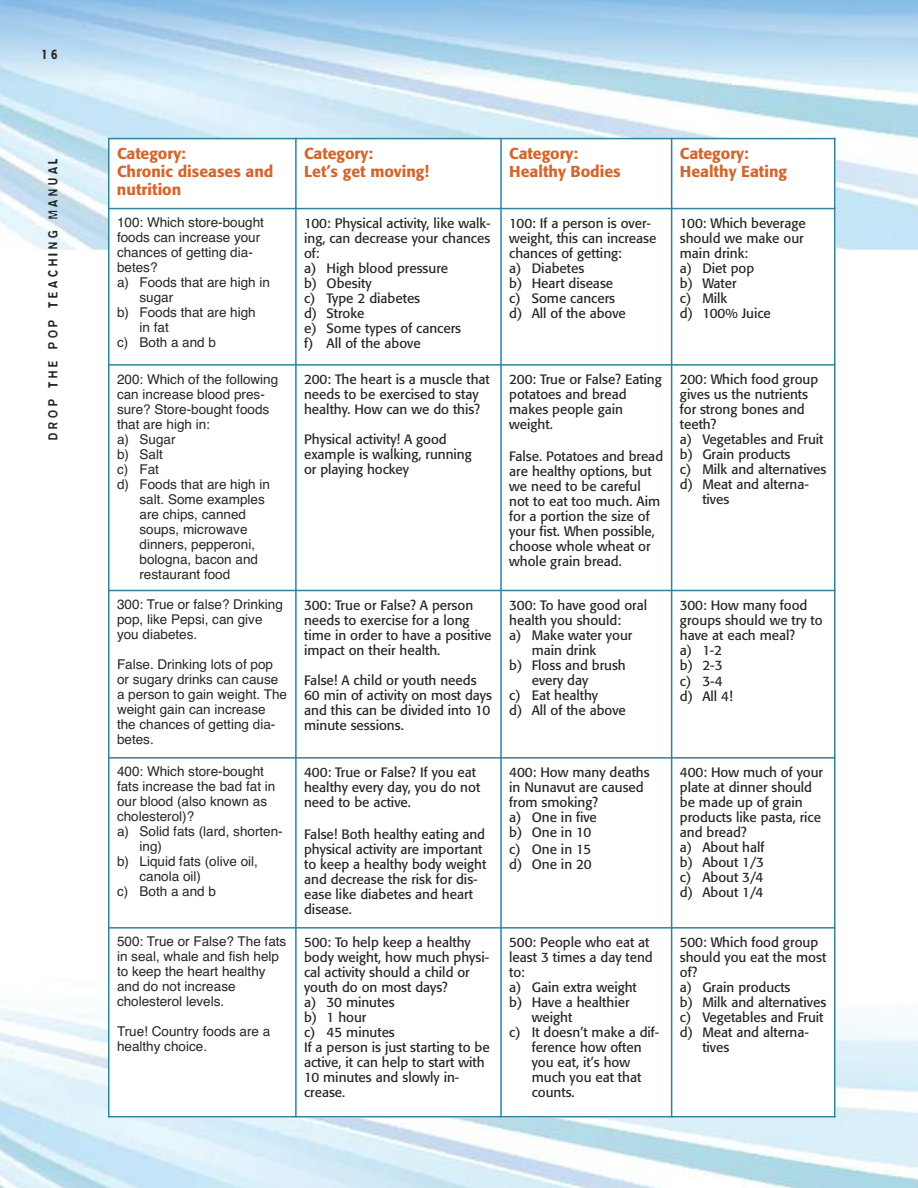
<style>
.page{position:relative;width:918px;height:1188px;background:#fff}
.page>*{position:absolute;margin:0;border:0;box-sizing:border-box;transform-origin:0 0}
.t1{font:500 15.75px/18px "Formata";color:#d3662d}
.t2{font:13.5px/15px "Formata";color:#272627}
.t3{font:13.5px/15px "Helvetica";color:#272627}
.t4{font:500 13.5px "Blur";letter-spacing:.35em;color:#272627;scale:.8 1}
.t5{font:500 13.5px "Formata";color:#272627;scale:.8 1}
</style>
<div class="page">
<hr style="left:108px;top:138px;width:2px;height:980px;background:#2f849c">
<hr style="left:295px;top:138px;width:2px;height:980px;background:#2f849c">
<hr style="left:500px;top:138px;width:2px;height:980px;background:#2f849c">
<hr style="left:671px;top:138px;width:1px;height:980px;background:#2f849c">
<hr style="left:834px;top:138px;width:2px;height:980px;background:#2f849c">
<hr style="left:108px;top:138px;width:728px;height:1px;background:#2f849c">
<hr style="left:108px;top:208px;width:728px;height:1px;background:#2f849c">
<hr style="left:108px;top:364px;width:728px;height:2px;background:#2f849c">
<hr style="left:108px;top:590px;width:728px;height:1px;background:#2f849c">
<hr style="left:108px;top:757px;width:728px;height:2px;background:#2f849c">
<hr style="left:108px;top:927px;width:728px;height:2px;background:#2f849c">
<hr style="left:108px;top:1116px;width:728px;height:2px;background:#2f849c">
<p class="t5" style="left:41px;top:48px;width:21px">1 6</p>
<p class="t4" style="left:48px;top:440px;width:353px;rotate:-90deg">DROP THE POP TEACHING MANUAL</p>
<p class="t1" style="left:117px;top:146px;width:158px">Category:<br>Chronic diseases and nutrition</p>
<p class="t1" style="left:304px;top:146px;width:126px">Category:<br>Let’s get moving!</p>
<p class="t1" style="left:509px;top:146px;width:113px">Category:<br>Healthy Bodies</p>
<p class="t1" style="left:680px;top:146px;width:109px">Category:<br>Healthy Eating</p>
<p class="t3" style="left:117px;top:215px;width:149px">100: Which store-bought</p>
<p class="t3" style="left:117px;top:230px;width:145px">foods can increase your</p>
<p class="t3" style="left:117px;top:245px;width:137px">chances of getting dia-</p>
<p class="t3" style="left:117px;top:260px;width:42px">betes?</p>
<p class="t3" style="left:117px;top:275px;width:155px">a) Foods that are high in</p>
<p class="t3" style="left:140px;top:290px;width:35px">sugar</p>
<p class="t3" style="left:117px;top:305px;width:140px">b) Foods that are high</p>
<p class="t3" style="left:140px;top:320px;width:31px">in fat</p>
<p class="t3" style="left:117px;top:335px;width:101px">c) Both a and b</p>
<p class="t2" style="left:304px;top:216px;width:188px">100: Physical activity, like walk&shy;ing, can decrease your chances of:<br>a) High blood pressure<br>b) Obesity<br>c) Type 2 diabetes<br>d) Stroke<br>e) Some types of cancers<br>f) All of the above</p>
<p class="t2" style="left:509px;top:216px;width:149px">100: If a person is over&shy;weight, this can increase chances of getting:<br>a) Diabetes<br>b) Heart disease<br>c) Some cancers<br>d) All of the above</p>
<p class="t2" style="left:680px;top:216px;width:127px">100: Which beverage should we make our main drink:<br>a) Diet pop<br>b) Water<br>c) Milk<br>d) 100% Juice</p>
<p class="t3" style="left:117px;top:371px;width:163px">200: Which of the following</p>
<p class="t3" style="left:117px;top:386px;width:149px">can increase blood pres-</p>
<p class="t3" style="left:117px;top:401px;width:154px">sure? Store-bought foods</p>
<p class="t3" style="left:117px;top:416px;width:95px">that are high in:</p>
<p class="t3" style="left:117px;top:431px;width:60px">a) Sugar</p>
<p class="t3" style="left:117px;top:446px;width:47px">b) Salt</p>
<p class="t3" style="left:117px;top:461px;width:44px">c) Fat</p>
<p class="t3" style="left:117px;top:476px;width:155px">d) Foods that are high in</p>
<p class="t3" style="left:140px;top:491px;width:127px">salt. Some examples</p>
<p class="t3" style="left:140px;top:506px;width:108px">are chips, canned</p>
<p class="t3" style="left:140px;top:521px;width:110px">soups, microwave</p>
<p class="t3" style="left:140px;top:536px;width:117px">dinners, pepperoni,</p>
<p class="t3" style="left:140px;top:551px;width:120px">bologna, bacon and</p>
<p class="t3" style="left:140px;top:566px;width:92px">restaurant food</p>
<p class="t3" style="left:117px;top:597px;width:167px">300: True or false? Drinking pop, like Pepsi, can give you diabetes.</p>
<p class="t3" style="left:117px;top:657px;width:172px">False. Drinking lots of pop or sugary drinks can cause a person to gain weight. The weight gain can increase the chances of getting dia&shy;betes.</p>
<p class="t3" style="left:117px;top:764px;width:149px">400: Which store-bought</p>
<p class="t3" style="left:117px;top:779px;width:160px">fats increase the bad fat in</p>
<p class="t3" style="left:117px;top:794px;width:152px">our blood (also known as</p>
<p class="t3" style="left:117px;top:809px;width:79px">cholesterol)?</p>
<p class="t3" style="left:117px;top:824px;width:167px">a) Solid fats (lard, shorten-</p>
<p class="t3" style="left:140px;top:839px;width:24px">ing)</p>
<p class="t3" style="left:117px;top:854px;width:143px">b) Liquid fats (olive oil,</p>
<p class="t3" style="left:140px;top:869px;width:63px">canola oil)</p>
<p class="t3" style="left:117px;top:884px;width:101px">c) Both a and b</p>
<p class="t3" style="left:117px;top:934px;width:171px">500: True or False? The fats in seal, whale and fish help to keep the heart healthy and do not increase cholesterol levels.</p>
<p class="t3" style="left:117px;top:1024px;width:155px">True! Country foods are a healthy choice.</p>
<p class="t2" style="left:304px;top:373px;width:187px">200: The heart is a muscle that needs to be exercised to stay healthy. How can we do this?</p>
<p class="t2" style="left:304px;top:433px;width:169px">Physical activity! A good example is walking, running or playing hockey</p>
<p class="t2" style="left:304px;top:598px;width:189px">300: True or False? A person needs to exercise for a long time in order to have a positive impact on their health.</p>
<p class="t2" style="left:304px;top:673px;width:189px">False! A child or youth needs<br>60 min of activity on most days and this can be divided into 10 minute sessions.</p>
<p class="t2" style="left:304px;top:766px;width:178px">400: True or False? If you eat healthy every day, you do not need to be active.</p>
<p class="t2" style="left:304px;top:828px;width:184px">False! Both healthy eating and physical activity are important to keep a healthy body weight and decrease the risk for dis&shy;ease like diabetes and heart disease.</p>
<p class="t2" style="left:509px;top:373px;width:154px">200: True or False? Eating potatoes and bread makes people gain weight.</p>
<p class="t2" style="left:509px;top:450px;width:155px">False. Potatoes and bread are healthy options, but we need to be careful not to eat too much. Aim for a portion the size of your fist. When possible, choose whole wheat or whole grain bread.</p>
<p class="t2" style="left:509px;top:598px;width:139px">300: To have good oral</p>
<p class="t2" style="left:509px;top:613px;width:113px">health you should:</p>
<p class="t2" style="left:509px;top:628px;width:125px">a) Make water your</p>
<p class="t2" style="left:532px;top:643px;width:66px">main drink</p>
<p class="t2" style="left:509px;top:658px;width:118px">b) Floss and brush</p>
<p class="t2" style="left:532px;top:673px;width:58px">every day</p>
<p class="t2" style="left:509px;top:688px;width:90px">c) Eat healthy</p>
<p class="t2" style="left:509px;top:703px;width:118px">d) All of the above</p>
<p class="t2" style="left:509px;top:766px;width:142px">400: How many deaths in Nunavut are caused from smoking?<br>a) One in five<br>b) One in 10</p>
<p class="t2" style="left:509px;top:843px;width:84px">c) One in 15 d) One in 20</p>
<p class="t2" style="left:304px;top:936px;width:187px">500: To help keep a healthy body weight, how much physi&shy;cal activity should a child or youth do on most days?<br>a) 30 minutes<br>b) 1 hour<br>c) 45 minutes<br>If a person is just starting to be active, it can help to start with<br>10 minutes and slowly in&shy;crease.</p>
<p class="t2" style="left:509px;top:936px;width:142px">500: People who eat at</p>
<p class="t2" style="left:509px;top:951px;width:145px">least 3 times a day tend</p>
<p class="t2" style="left:509px;top:966px;width:17px">to:</p>
<p class="t2" style="left:509px;top:981px;width:129px">a) Gain extra weight</p>
<p class="t2" style="left:509px;top:996px;width:122px">b) Have a healthier</p>
<p class="t2" style="left:532px;top:1011px;width:42px">weight</p>
<p class="t2" style="left:509px;top:1026px;width:152px">c) It doesn’t make a dif-</p>
<p class="t2" style="left:532px;top:1041px;width:111px">ference how often</p>
<p class="t2" style="left:532px;top:1056px;width:100px">you eat, it’s how</p>
<p class="t2" style="left:532px;top:1071px;width:111px">much you eat that</p>
<p class="t2" style="left:532px;top:1086px;width:44px">counts.</p>
<p class="t2" style="left:680px;top:373px;width:140px">200: Which food group</p>
<p class="t2" style="left:680px;top:388px;width:130px">gives us the nutrients</p>
<p class="t2" style="left:680px;top:403px;width:126px">for strong bones and</p>
<p class="t2" style="left:680px;top:418px;width:38px">teeth?</p>
<p class="t2" style="left:680px;top:433px;width:145px">a) Vegetables and Fruit</p>
<p class="t2" style="left:680px;top:448px;width:112px">b) Grain products</p>
<p class="t2" style="left:680px;top:463px;width:148px">c) Milk and alternatives</p>
<p class="t2" style="left:680px;top:478px;width:131px">d) Meat and alterna-</p>
<p class="t2" style="left:702px;top:493px;width:28px">tives</p>
<p class="t2" style="left:680px;top:598px;width:144px">300: How many food groups should we try to have at each meal?<br>a) 1-2<br>b) 2-3</p>
<p class="t2" style="left:680px;top:675px;width:54px">c) 3-4 d) All 4!</p>
<p class="t2" style="left:680px;top:766px;width:145px">400: How much of your plate at dinner should be made up of grain products like pasta, rice and bread?<br>a) About half<br>b) About 1/3<br>c) About 3/4<br>d) About 1/4</p>
<p class="t2" style="left:680px;top:936px;width:140px">500: Which food group</p>
<p class="t2" style="left:680px;top:951px;width:148px">should you eat the most</p>
<p class="t2" style="left:680px;top:966px;width:19px">of?</p>
<p class="t2" style="left:680px;top:981px;width:112px">a) Grain products</p>
<p class="t2" style="left:680px;top:996px;width:148px">b) Milk and alternatives</p>
<p class="t2" style="left:680px;top:1011px;width:145px">c) Vegetables and Fruit</p>
<p class="t2" style="left:680px;top:1026px;width:131px">d) Meat and alterna-</p>
<p class="t2" style="left:702px;top:1041px;width:28px">tives</p>
</div>
